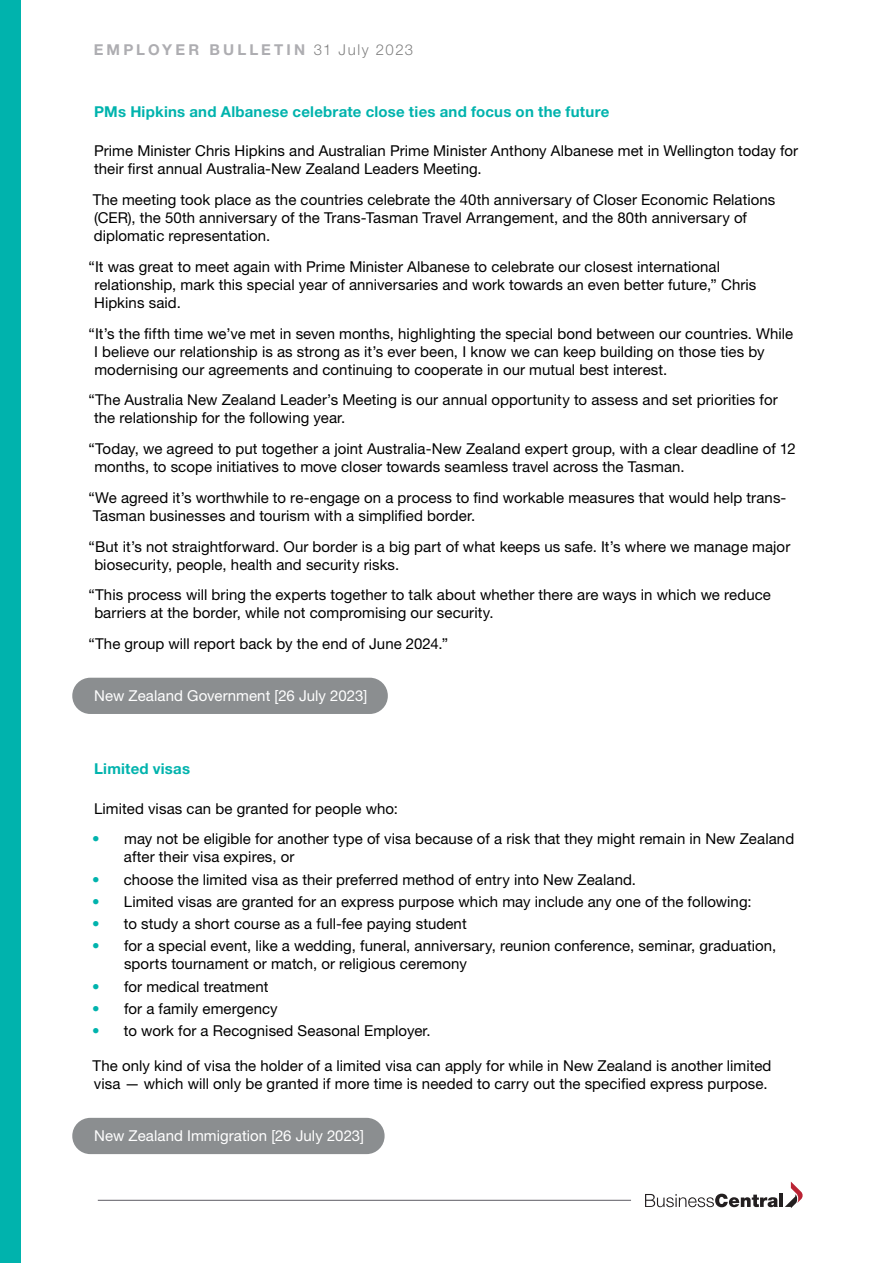
<style>
.page{position:relative;width:893px;height:1263px;background:#fff}
.page>*{position:absolute;margin:0;border:0;box-sizing:border-box;transform-origin:0 0}
.t1{font:15px/18px "Helvetica Neue LT Pro";letter-spacing:.005em;color:#000}
.t2{font:700 15px "Helvetica Neue LT Pro";letter-spacing:.015em;color:#00b3ad}
.t3{font:15px "Helvetica Neue LT Pro";letter-spacing:.005em;color:#fff}
.t4{font:700 15px "Helvetica Neue LT Pro";letter-spacing:.21em;color:#5c5b63}
.s1{font-weight:300;color:#000}
.s2{color:#00b3ad}
</style>
<div class="page">
<div style="left:0;top:0;width:21px;height:1263px;background:#00b3ad"></div>
<hr style="left:98px;top:1200px;width:533px;height:1px;background:#5c5b63">
<svg style="left:645px;top:1194px;width:133px;height:13px"></svg>
<hr style="left:779px;top:1194px;width:4px;height:13px;background:#231f20">
<svg style="left:785px;top:1181px;width:18px;height:27px"></svg>
<div style="left:72px;top:678px;width:316px;height:36px;background:#8b8e90;border-radius:18px"></div>
<div style="left:72px;top:1118px;width:313px;height:36px;background:#8b8e90;border-radius:18px"></div>
<p class="t4" style="left:94px;top:41px;width:321px">EMPLOYER BULLETIN <span class="s1">31 July 2023</span></p>
<p class="t2" style="left:94px;top:102px;width:517px">PMs Hipkins and Albanese celebrate close ties and focus on the future</p>
<p class="t1" style="left:94px;top:142px;width:705px">Prime Minister Chris Hipkins and Australian Prime Minister Anthony Albanese met in Wellington today for their first annual Australia-New Zealand Leaders Meeting.</p>
<p class="t1" style="left:93px;top:190px;width:684px">The meeting took place as the countries celebrate the 40th anniversary of Closer Economic Relations (CER), the 50th anniversary of the Trans-Tasman Travel Arrangement, and the 80th anniversary of diplomatic representation.</p>
<p class="t1" style="left:94px;top:257px;width:664px;text-indent:-6px">“It was great to meet again with Prime Minister Albanese to celebrate our closest international relationship, mark this special year of anniversaries and work towards an even better future,” Chris<br>Hipkins said.</p>
<p class="t1" style="left:94px;top:324px;width:701px;text-indent:-5px">“It’s the fifth time we’ve met in seven months, highlighting the special bond between our countries. While<br>I believe our relationship is as strong as it’s ever been, I know we can keep building on those ties by modernising our agreements and continuing to cooperate in our mutual best interest.</p>
<p class="t1" style="left:94px;top:391px;width:685px;text-indent:-6px">“The Australia New Zealand Leader’s Meeting is our annual opportunity to assess and set priorities for the relationship for the following year.</p>
<p class="t1" style="left:94px;top:439px;width:703px;text-indent:-6px">“Today, we agreed to put together a joint Australia-New Zealand expert group, with a clear deadline of 12 months, to scope initiatives to move closer towards seamless travel across the Tasman.</p>
<p class="t1" style="left:89px;top:488px;width:699px">“We agreed it’s worthwhile to re-engage on a process to find workable measures that would help trans-<br>Tasman businesses and tourism with a simplified border.</p>
<p class="t1" style="left:94px;top:537px;width:697px;text-indent:-6px">“But it’s not straightforward. Our border is a big part of what keeps us safe. It’s where we manage major biosecurity, people, health and security risks.</p>
<p class="t1" style="left:94px;top:586px;width:678px;text-indent:-6px">“This process will bring the experts together to talk about whether there are ways in which we reduce barriers at the border, while not compromising our security.</p>
<p class="t1" style="left:89px;top:634px;width:361px">“The group will report back by the end of June 2024.”</p>
<p class="t3" style="left:94px;top:686px;width:274px">New Zealand Government [26 July 2023]</p>
<p class="t2" style="left:94px;top:760px;width:97px">Limited visas</p>
<p class="t1" style="left:94px;top:799px;width:305px">Limited visas can be granted for people who:</p>
<p class="t1" style="left:124px;top:830px;width:672px;text-indent:-32px"><span class="s2">•</span> may not be eligible for another type of visa because of a risk that they might remain in New Zealand after their visa expires, or</p>
<p class="t1" style="left:92px;top:870px;width:545px"><span class="s2">•</span> choose the limited visa as their preferred method of entry into New Zealand.</p>
<p class="t1" style="left:92px;top:892px;width:661px"><span class="s2">•</span> Limited visas are granted for an express purpose which may include any one of the following:</p>
<p class="t1" style="left:92px;top:914px;width:376px"><span class="s2">•</span> to study a short course as a full-fee paying student</p>
<p class="t1" style="left:124px;top:937px;width:654px;text-indent:-32px"><span class="s2">•</span> for a special event, like a wedding, funeral, anniversary, reunion conference, seminar, graduation, sports tournament or match, or religious ceremony</p>
<p class="t1" style="left:92px;top:977px;width:178px"><span class="s2">•</span> for medical treatment</p>
<p class="t1" style="left:92px;top:999px;width:187px"><span class="s2">•</span> for a family emergency</p>
<p class="t1" style="left:92px;top:1021px;width:340px"><span class="s2">•</span> to work for a Recognised Seasonal Employer.</p>
<p class="t1" style="left:93px;top:1056px;width:680px">The only kind of visa the holder of a limited visa can apply for while in New Zealand is another limited visa — which will only be granted if more time is needed to carry out the specified express purpose.</p>
<p class="t3" style="left:94px;top:1126px;width:271px">New Zealand Immigration [26 July 2023]</p>
</div>
